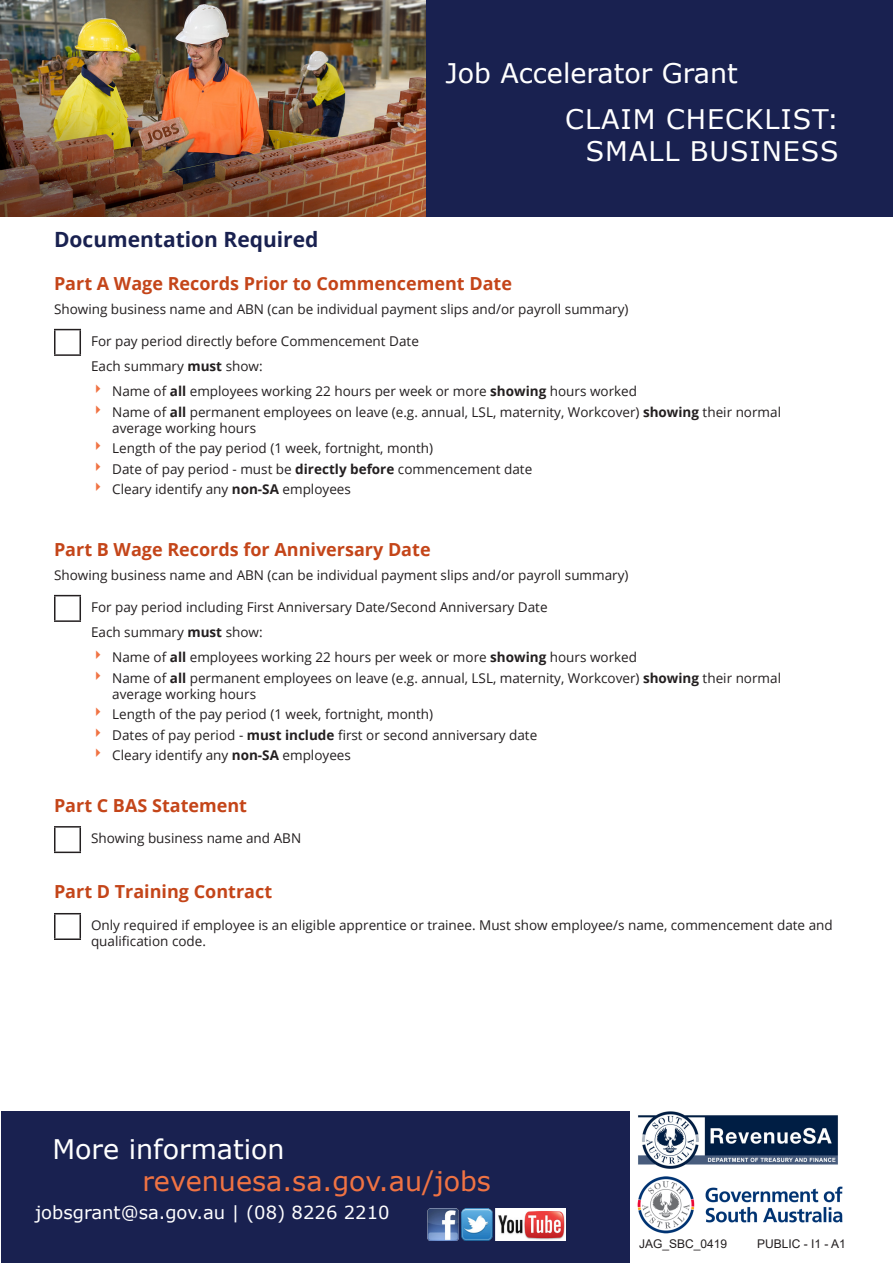
<style>
.page{position:relative;width:893px;height:1263px;background:#fff}
.page>*{position:absolute;margin:0;border:0;box-sizing:border-box;transform-origin:0 0}
.TITLE_SubHeader{font:27px "Verdana";color:#fff}
.TITLE_Header{font:27px "Verdana";letter-spacing:.035em;color:#fff}
.TITLE_SubHeader-2{font:27px "Verdana";color:#f07343}
.HEADER_Section__r{font:700 21px "Open Sans";color:#192150}
.HEADING_Sub_-_Orange{font:700 18px "Open Sans";color:#c44519}
.TITLE_SubHeader-3{font:18px "Verdana";color:#fff}
.CONTENT_Text{font:13.5px/16.2px "Open Sans";color:#231f20}
.CONTENT_Text-2{font:12px "Arial";color:#231f20}
.s1{font-weight:700}
</style>
<div class="page">
<div style="left:307px;top:0;width:586px;height:216px;background:#192150"></div>
<img style="left:0;top:0;width:425px;height:217px">
<div style="left:1px;top:1111px;width:628px;height:151px;background:#192150"></div>
<img style="left:637px;top:1176px;width:206px;height:58px">
<img style="left:638px;top:1111px;width:200px;height:57px">
<img style="left:427px;top:1209px;width:139px;height:31px">
<svg style="left:54px;top:329px;width:27px;height:25px"></svg>
<hr style="left:54px;top:354px;width:27px;height:2px;background:#231f20">
<svg style="left:54px;top:595px;width:27px;height:25px"></svg>
<hr style="left:54px;top:620px;width:27px;height:2px;background:#231f20">
<svg style="left:54px;top:826px;width:27px;height:25px"></svg>
<hr style="left:54px;top:851px;width:27px;height:2px;background:#231f20">
<svg style="left:54px;top:913px;width:27px;height:25px"></svg>
<hr style="left:54px;top:938px;width:27px;height:2px;background:#231f20">
<p class="TITLE_SubHeader" style="left:445px;top:55px;width:294px">Job Accelerator Grant</p>
<p class="TITLE_Header" style="left:565px;top:101px;width:275px">CLAIM CHECKLIST:</p>
<p class="TITLE_Header" style="left:586px;top:133px;width:254px">SMALL BUSINESS</p>
<p class="HEADER_Section__r" style="left:54px;top:224px;width:266px">Documentation Required</p>
<p class="HEADING_Sub_-_Orange" style="left:54px;top:270px;width:459px">Part A Wage Records Prior to Commencement Date</p>
<p class="CONTENT_Text" style="left:54px;top:301px;width:576px">Showing business name and ABN (can be individual payment slips and/or payroll summary)</p>
<p class="CONTENT_Text" style="left:91px;top:333px;width:329px">For pay period directly before Commencement Date</p>
<p class="CONTENT_Text" style="left:91px;top:358px;width:173px">Each summary <span class="s1">must</span> show:</p>
<p class="CONTENT_Text" style="left:112px;top:383px;width:526px">Name of <span class="s1">all</span> employees working 22 hours per week or more <span class="s1">showing</span> hours worked</p>
<p class="CONTENT_Text" style="left:112px;top:403px;width:670px">Name of <span class="s1">all</span> permanent employees on leave (e.g. annual, LSL, maternity, Workcover) <span class="s1">showing</span> their normal average working hours</p>
<p class="CONTENT_Text" style="left:112px;top:440px;width:322px">Length of the pay period (1 week, fortnight, month)</p>
<p class="CONTENT_Text" style="left:112px;top:460px;width:421px">Date of pay period - must be <span class="s1">directly before</span> commencement date</p>
<p class="CONTENT_Text" style="left:112px;top:481px;width:240px">Cleary identify any <span class="s1">non-SA</span> employees</p>
<p class="HEADING_Sub_-_Orange" style="left:54px;top:536px;width:378px">Part B Wage Records for Anniversary Date</p>
<p class="CONTENT_Text" style="left:54px;top:567px;width:576px">Showing business name and ABN (can be individual payment slips and/or payroll summary)</p>
<p class="CONTENT_Text" style="left:91px;top:599px;width:458px">For pay period including First Anniversary Date/Second Anniversary Date</p>
<p class="CONTENT_Text" style="left:91px;top:624px;width:173px">Each summary <span class="s1">must</span> show:</p>
<p class="CONTENT_Text" style="left:112px;top:649px;width:526px">Name of <span class="s1">all</span> employees working 22 hours per week or more <span class="s1">showing</span> hours worked</p>
<p class="CONTENT_Text" style="left:112px;top:669px;width:670px">Name of <span class="s1">all</span> permanent employees on leave (e.g. annual, LSL, maternity, Workcover) <span class="s1">showing</span> their normal average working hours</p>
<p class="CONTENT_Text" style="left:112px;top:706px;width:322px">Length of the pay period (1 week, fortnight, month)</p>
<p class="CONTENT_Text" style="left:112px;top:726px;width:426px">Dates of pay period - <span class="s1">must include</span> first or second anniversary date</p>
<p class="CONTENT_Text" style="left:112px;top:747px;width:240px">Cleary identify any <span class="s1">non-SA</span> employees</p>
<p class="HEADING_Sub_-_Orange" style="left:54px;top:792px;width:195px">Part C BAS Statement</p>
<p class="CONTENT_Text" style="left:91px;top:830px;width:212px">Showing business name and ABN</p>
<p class="HEADING_Sub_-_Orange" style="left:54px;top:879px;width:220px">Part D Training Contract</p>
<p class="CONTENT_Text" style="left:91px;top:917px;width:743px">Only required if employee is an eligible apprentice or trainee. Must show employee/s name, commencement date and qualification code.</p>
<p class="TITLE_SubHeader" style="left:52px;top:1130px;width:234px">More information</p>
<p class="TITLE_SubHeader-2" style="left:142px;top:1163px;width:350px">revenuesa.sa.gov.au/jobs</p>
<p class="TITLE_SubHeader-3" style="left:35px;top:1200px;width:356px">jobsgrant@sa.gov.au | (08) 8226 2210</p>
<p class="CONTENT_Text-2" style="left:639px;top:1235px;width:90px">JAG_SBC_0419</p>
<p class="CONTENT_Text-2" style="left:757px;top:1235px;width:90px">PUBLIC - I1 - A1</p>
</div>
